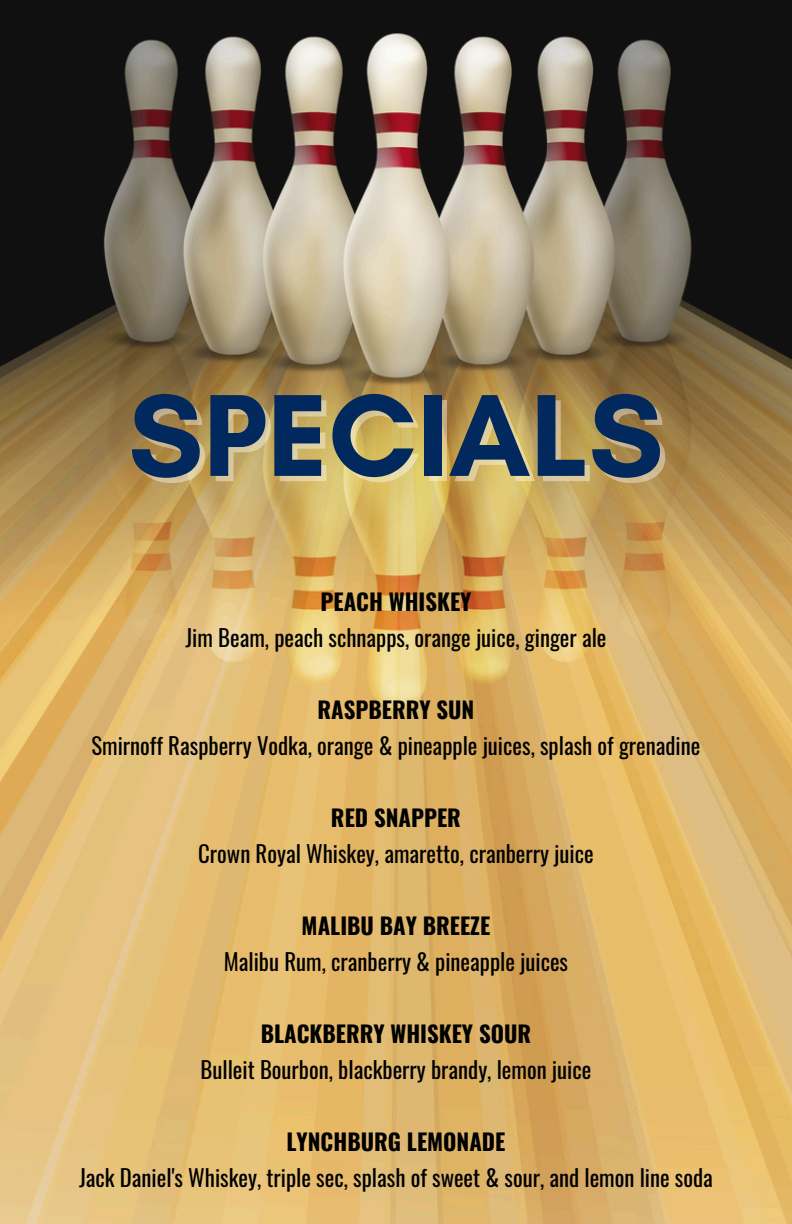
<style>
.page{position:relative;width:792px;height:1224px;background:#fff}
.page>*{position:absolute;margin:0;border:0;box-sizing:border-box;transform-origin:0 0}
.t1{font:700 118.8px "Glacial Indifference";color:#01295d}
.t2{font:22.8px "Oswald";color:#000}
.t3{font:700 22.8px "Oswald";color:#000}
</style>
<div class="page">
<img style="left:0;top:0;width:792px;height:1224px">
<p class="t1" style="left:128px;top:363px;width:537px">SPECIALS</p>
<h1 class="t3" style="left:320px;top:584px;width:152px">PEACH WHISKEY</h1>
<p class="t2" style="left:185px;top:620px;width:423px">Jim Beam, peach schnapps, orange juice, ginger ale</p>
<p class="t3" style="left:318px;top:692px;width:158px">RASPBERRY SUN</p>
<p class="t2" style="left:92px;top:728px;width:610px">Smirnoff Raspberry Vodka, orange &amp; pineapple juices, splash of grenadine</p>
<p class="t3" style="left:331px;top:800px;width:131px">RED SNAPPER</p>
<p class="t2" style="left:198px;top:836px;width:397px">Crown Royal Whiskey, amaretto, cranberry juice</p>
<p class="t3" style="left:302px;top:908px;width:190px">MALIBU BAY BREEZE</p>
<p class="t2" style="left:224px;top:944px;width:346px">Malibu Rum, cranberry &amp; pineapple juices</p>
<p class="t3" style="left:261px;top:1016px;width:272px">BLACKBERRY WHISKEY SOUR</p>
<p class="t2" style="left:201px;top:1052px;width:392px">Bulleit Bourbon, blackberry brandy, lemon juice</p>
<p class="t3" style="left:287px;top:1124px;width:220px">LYNCHBURG LEMONADE</p>
<p class="t2" style="left:79px;top:1160px;width:635px">Jack Daniel's Whiskey, triple sec, splash of sweet &amp; sour, and lemon line soda</p>
</div>
